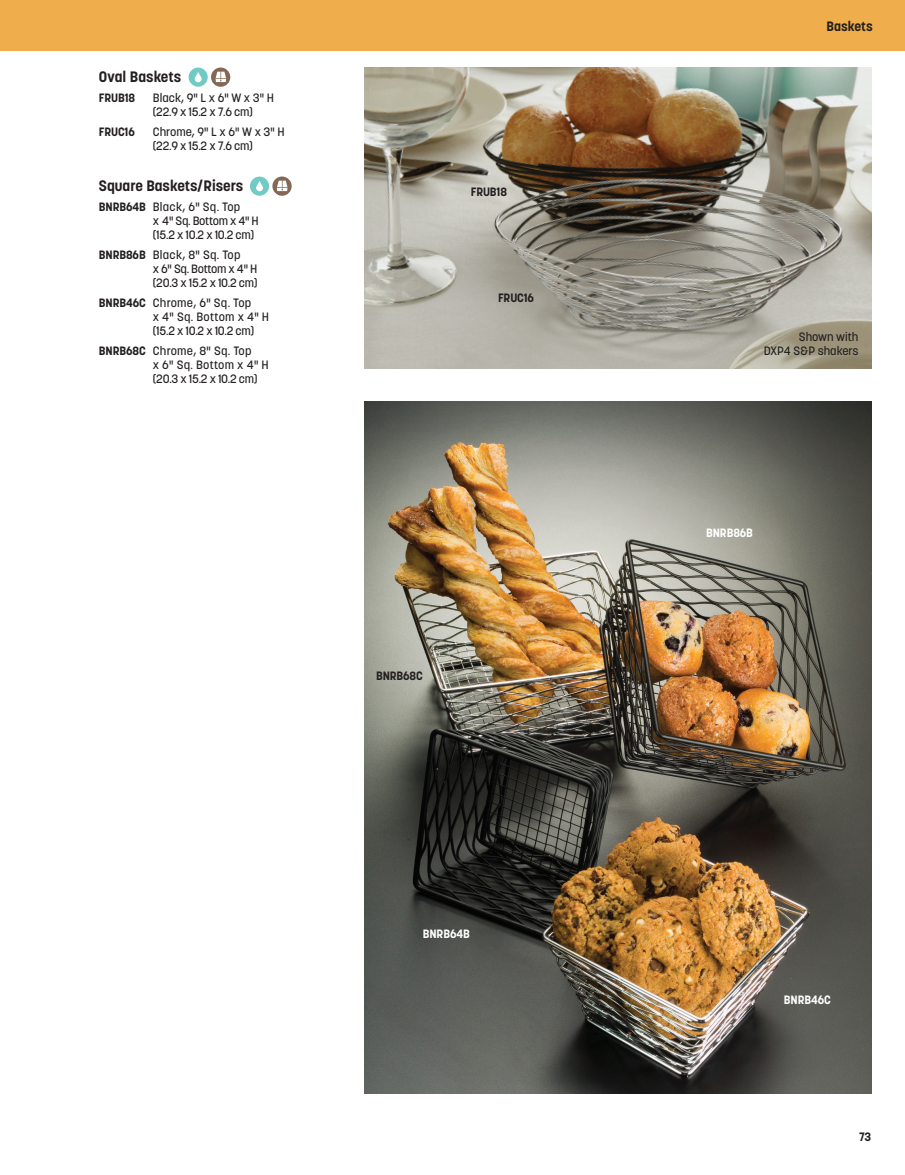
<style>
.page{position:relative;width:905px;height:1175px;background:#fff}
.page>*{position:absolute;margin:0;border:0;box-sizing:border-box;transform-origin:0 0}
.product-family{font:700 15px "Korolev";color:#231f20}
.product-name{font:700 15px "Korolev";color:#231f20}
.header-category{font:700 13.5px "Korolev";color:#231f20}
.line-2-indent_1{font:500 12px "Korolev";letter-spacing:-.025em;color:#231f20}
.line-1-indent_1{font:500 12px "Korolev";letter-spacing:.02em;color:#231f20}
.line-1-indent_1-2{font:500 12px/14.2px "Korolev";color:#231f20;text-align:right}
.line-1-indent_1-3{font:700 12px "Korolev";letter-spacing:-.01em;color:#231f20}
.line-2-indent_1-2{font:500 12px "Korolev";letter-spacing:.02em;color:#231f20}
.t1{font:700 12px "Korolev";letter-spacing:-.01em;color:#fff}
.s1{font-weight:700}
</style>
<div class="page">
<img style="left:364px;top:68px;width:507px;height:300px">
<img style="left:364px;top:402px;width:507px;height:692px">
<div style="left:0;top:0;width:904px;height:51px;background:#f0ad4c"></div>
<div style="left:211px;top:68px;width:19px;height:19px;background:#846855;border-radius:50%"></div>
<svg style="left:215px;top:72px;width:11px;height:10px"></svg>
<div style="left:188px;top:68px;width:20px;height:19px;background:#72cac5;border-radius:50%"></div>
<svg style="left:195px;top:72px;width:7px;height:11px"></svg>
<svg style="left:272px;top:176px;width:20px;height:20px"></svg>
<svg style="left:277px;top:181px;width:10px;height:10px"></svg>
<div style="left:250px;top:177px;width:19px;height:19px;background:#72cac5;border-radius:50%"></div>
<svg style="left:256px;top:181px;width:7px;height:11px"></svg>
<p class="product-name" style="left:99px;top:67px;width:84px">Oval Baskets</p>
<p class="line-1-indent_1-3" style="left:99px;top:90px;width:38px">FRUB18</p>
<p class="line-1-indent_1-2" style="left:153px;top:90px;width:123px">Black, 9" L x 6" W x 3" H</p>
<p class="line-2-indent_1" style="left:153px;top:104px;width:101px">(22.9 x 15.2 x 7.6 cm)</p>
<p class="line-1-indent_1-3" style="left:99px;top:124px;width:38px">FRUC16</p>
<p class="line-1-indent_1-2" style="left:153px;top:124px;width:133px">Chrome, 9" L x 6" W x 3" H</p>
<p class="line-2-indent_1" style="left:153px;top:138px;width:101px">(22.9 x 15.2 x 7.6 cm)</p>
<p class="product-family" style="left:99px;top:176px;width:146px">Square Baskets/Risers</p>
<p class="line-1-indent_1" style="left:99px;top:199px;width:143px"><span class="s1">BNRB64B</span> Black, 6" Sq. Top</p>
<p class="line-2-indent_1" style="left:153px;top:213px;width:107px">x 4" Sq. Bottom x 4" H</p>
<p class="line-2-indent_1" style="left:153px;top:227px;width:103px">(15.2 x 10.2 x 10.2 cm)</p>
<p class="line-1-indent_1" style="left:99px;top:247px;width:143px"><span class="s1">BNRB86B</span> Black, 8" Sq. Top</p>
<p class="line-2-indent_1" style="left:153px;top:261px;width:106px">x 6" Sq. Bottom x 4" H</p>
<p class="line-2-indent_1" style="left:153px;top:275px;width:106px">(20.3 x 15.2 x 10.2 cm)</p>
<p class="line-1-indent_1" style="left:99px;top:295px;width:154px"><span class="s1">BNRB46C</span> Chrome, 6" Sq. Top</p>
<p class="line-2-indent_1-2" style="left:153px;top:309px;width:118px">x 4" Sq. Bottom x 4" H</p>
<p class="line-2-indent_1" style="left:153px;top:323px;width:103px">(15.2 x 10.2 x 10.2 cm)</p>
<p class="line-1-indent_1" style="left:99px;top:343px;width:154px"><span class="s1">BNRB68C</span> Chrome, 8" Sq. Top</p>
<p class="line-2-indent_1-2" style="left:153px;top:357px;width:117px">x 6" Sq. Bottom x 4" H</p>
<p class="line-2-indent_1" style="left:153px;top:371px;width:106px">(20.3 x 15.2 x 10.2 cm)</p>
<p class="line-1-indent_1-3" style="left:470px;top:184px;width:38px">FRUB18</p>
<p class="line-1-indent_1-3" style="left:498px;top:290px;width:38px">FRUC16</p>
<p class="line-1-indent_1-3" style="left:376px;top:668px;width:48px">BNRB68C</p>
<p class="t1" style="left:423px;top:926px;width:49px">BNRB64B</p>
<p class="header-category" style="left:826px;top:17px;width:48px">Baskets</p>
<p class="line-1-indent_1-2" style="left:763px;top:329px;width:96px">Shown with<br>DXP4 S&amp;P shakers</p>
<p class="t1" style="left:706px;top:525px;width:48px">BNRB86B</p>
<p class="t1" style="left:784px;top:992px;width:48px">BNRB46C</p>
<p class="line-1-indent_1-3" style="left:859px;top:1129px;width:13px">73</p>
</div>
